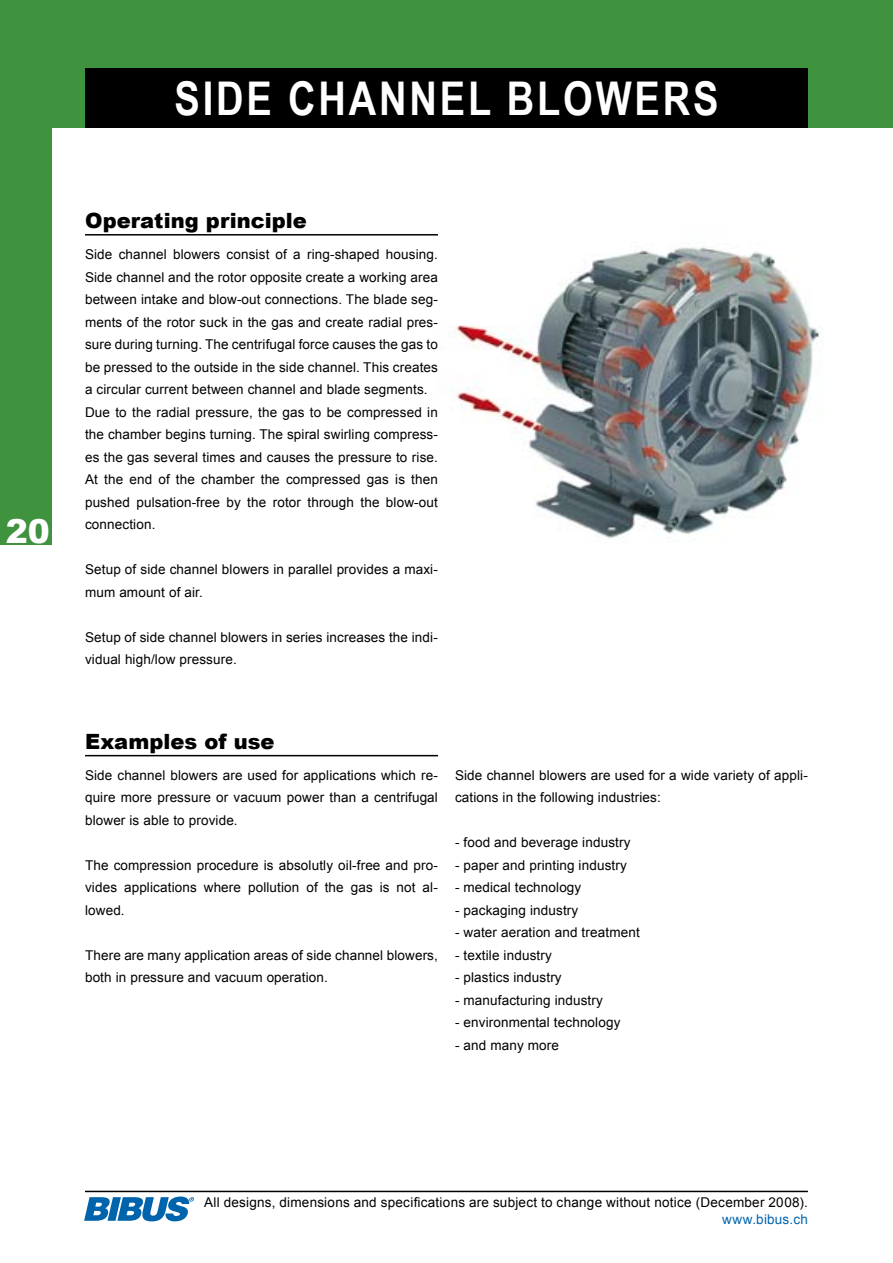
<style>
.page{position:relative;width:893px;height:1263px;background:#fff}
.page>*{position:absolute;margin:0;border:0;box-sizing:border-box;transform-origin:0 0}
.t1{font:700 46.5px "Arial Narrow";letter-spacing:.06em;color:#fff}
.t2{font:900 33px "Arial";color:#fff}
.t3{font:900 21px "Arial";letter-spacing:.005em;color:#000}
.t4{font:13.5px/22.5px "Arial";letter-spacing:.01em;color:#000}
.t5{font:13.5px "Arial";letter-spacing:.015em;color:#0064ad}
</style>
<div class="page">
<svg style="left:84px;top:1196px;width:110px;height:25px"></svg>
<div style="left:0;top:114px;width:51px;height:430px;background:#3f923e"></div>
<div style="left:0;top:0;width:893px;height:128px;background:#3f923e"></div>
<img style="left:451px;top:247px;width:368px;height:295px">
<div style="left:85px;top:68px;width:723px;height:60px;background:#000"></div>
<hr style="left:85px;top:1191px;width:723px;height:1px;background:#000">
<hr style="left:85px;top:234px;width:353px;height:2px;background:#000">
<hr style="left:85px;top:755px;width:353px;height:1px;background:#000">
<h1 class="t1" style="left:175px;top:63px;width:545px">SIDE CHANNEL BLOWERS</h1>
<h2 class="t2" style="left:6px;top:507px;width:46px">20</h2>
<h3 class="t3" style="left:85px;top:205px;width:223px">Operating principle</h3>
<p class="t4" style="left:85px;top:243px;width:354px">Side channel blowers consist of a ring-shaped housing.<br>Side channel and the rotor opposite create a working area between intake and blow-out connections. The blade seg&shy;ments of the rotor suck in the gas and create radial pres&shy;sure during turning. The centrifugal force causes the gas to be pressed to the outside in the side channel. This creates a circular current between channel and blade segments.<br>Due to the radial pressure, the gas to be compressed in the chamber begins turning. The spiral swirling compress&shy;es the gas several times and causes the pressure to rise.<br>At the end of the chamber the compressed gas is then pushed pulsation-free by the rotor through the blow-out connection.</p>
<p class="t4" style="left:85px;top:558px;width:354px">Setup of side channel blowers in parallel provides a maxi&shy;mum amount of air.</p>
<p class="t4" style="left:85px;top:626px;width:354px">Setup of side channel blowers in series increases the indi&shy;vidual high/low pressure.</p>
<h3 class="t3" style="left:85px;top:726px;width:191px">Examples of use</h3>
<p class="t4" style="left:85px;top:764px;width:354px;text-align:justify">Side channel blowers are used for applications which re&shy;quire more pressure or vacuum power than a centrifugal blower is able to provide.</p>
<p class="t4" style="left:85px;top:854px;width:354px;text-align:justify">The compression procedure is absolutly oil-free and pro&shy;vides applications where pollution of the gas is not al&shy;lowed.</p>
<p class="t4" style="left:85px;top:944px;width:354px">There are many application areas of side channel blowers, both in pressure and vacuum operation.</p>
<p class="t4" style="left:455px;top:764px;width:354px">Side channel blowers are used for a wide variety of appli&shy;cations in the following industries:</p>
<p class="t4" style="left:455px;top:831px;width:177px">- food and beverage industry</p>
<p class="t4" style="left:455px;top:854px;width:173px">- paper and printing industry</p>
<p class="t4" style="left:455px;top:876px;width:128px">- medical technology</p>
<p class="t4" style="left:455px;top:899px;width:125px">- packaging industry</p>
<p class="t4" style="left:455px;top:921px;width:186px">- water aeration and treatment</p>
<p class="t4" style="left:455px;top:944px;width:98px">- textile industry</p>
<p class="t4" style="left:455px;top:966px;width:108px">- plastics industry</p>
<p class="t4" style="left:455px;top:989px;width:149px">- manufacturing industry</p>
<p class="t4" style="left:455px;top:1011px;width:167px">- environmental technology</p>
<p class="t4" style="left:455px;top:1034px;width:105px">- and many more</p>
<p class="t4" style="left:204px;top:1191px;width:605px">All designs, dimensions and specifications are subject to change without notice (December 2008).</p>
<p class="t5" style="left:722px;top:1210px;width:87px">www.bibus.ch</p>
</div>
